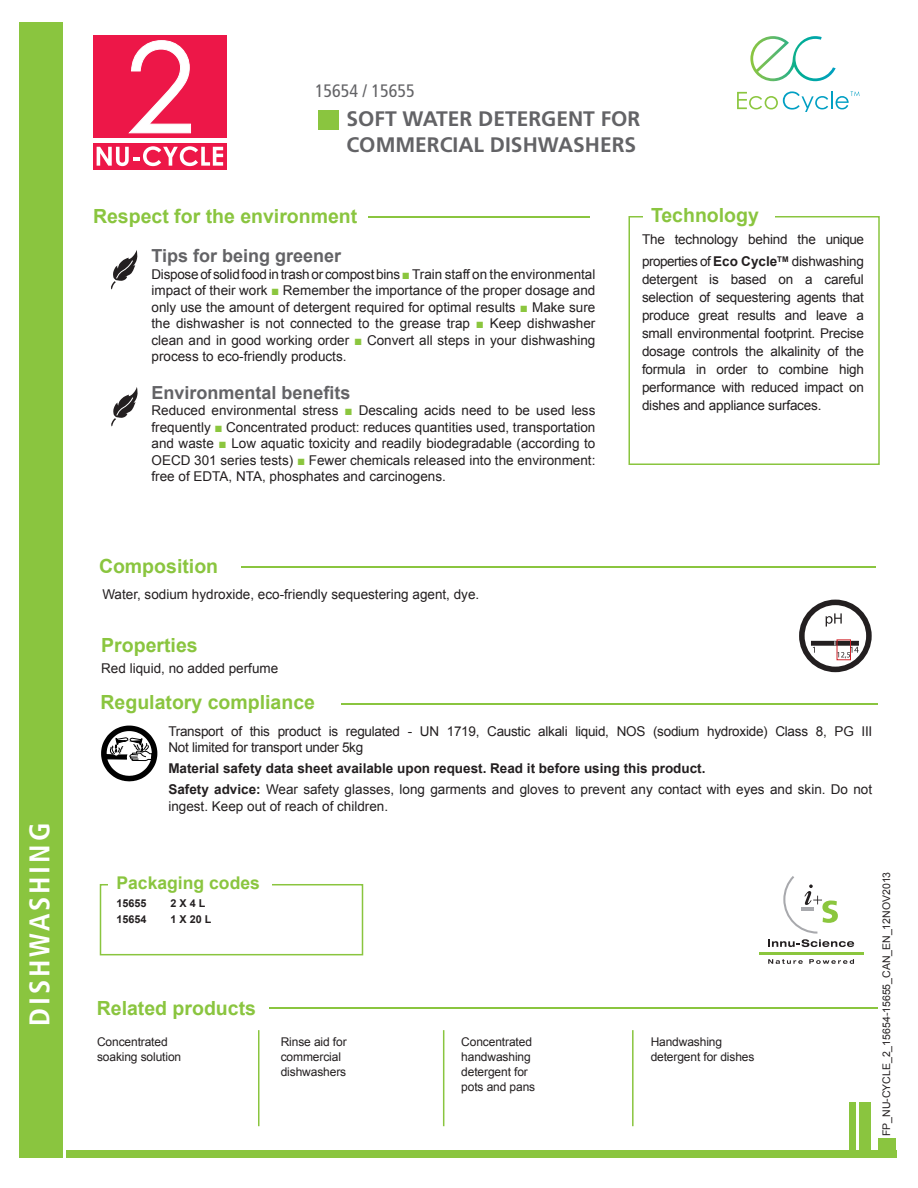
<style>
.page{position:relative;width:918px;height:1188px;background:#fff}
.page>*{position:absolute;margin:0;border:0;box-sizing:border-box;transform-origin:0 0}
.t1{font:700 condensed 28.5px "Frutiger LT Std";letter-spacing:.1em;color:#fff}
.t2{font:700 21px "Frutiger LT Std";color:#636366}
.t3{font:700 19.5px "Arial";color:#8ac53f}
.t4{font:700 18px "Arial";color:#636366}
.t5{font:condensed 18px "Frutiger LT Std";color:#636366}
.t6{font:700 17.55px "Arial";color:#8ac53f}
.t7{font:13.5px/16.5px "Arial";letter-spacing:-.015em;color:#231f20;text-align:justify}
.t8{font:700 13.5px/21px "Arial";color:#231f20}
.t9{font:12px/15px "Arial";letter-spacing:-.01em;color:#231f20}
.t10{font:700 10.8px "Arial";color:#231f20}
.t11{font:10.5px "Arial";color:#231f20}
.s1{font-weight:700;color:#8bc63e}
.s2{font-weight:700}
.s3{font-weight:400}
</style>
<div class="page">
<div style="left:66px;top:1151px;width:830px;height:7px;background:#8ac53f"></div>
<div style="left:878px;top:1139px;width:18px;height:14px;background:#8ac53f"></div>
<div style="left:859px;top:1102px;width:12px;height:52px;background:#8ac53f"></div>
<div style="left:849px;top:1103px;width:6px;height:50px;background:#8ac53f"></div>
<div style="left:20px;top:22px;width:43px;height:1136px;background:#8ac53f"></div>
<svg style="left:111px;top:250px;width:27px;height:40px"></svg>
<div style="left:100px;top:884px;width:263px;height:71px;border:2px solid #8ac53f"></div>
<div style="left:108px;top:867px;width:164px;height:29px;background:#fff"></div>
<hr style="left:368px;top:216px;width:221px;height:2px;background:#8ac53f">
<svg style="left:112px;top:387px;width:26px;height:39px"></svg>
<div style="left:628px;top:216px;width:252px;height:249px;border:2px solid #8ac53f"></div>
<div style="left:644px;top:202px;width:131px;height:32px;background:#fff"></div>
<hr style="left:241px;top:567px;width:635px;height:1px;background:#8ac53f">
<svg style="left:802px;top:602px;width:67px;height:67px"></svg>
<div style="left:799px;top:600px;width:73px;height:72px;border:6px solid #231f20;border-radius:50%"></div>
<div style="left:811px;top:641px;width:48px;height:4px;border:1px solid #231f20"></div>
<svg style="left:826px;top:613px;width:16px;height:14px"></svg>
<div style="left:837px;top:640px;width:14px;height:20px;border:1px solid #d1232a"></div>
<svg style="left:813px;top:647px;width:2px;height:6px"></svg>
<svg style="left:834px;top:641px;width:25px;height:17px"></svg>
<hr style="left:258px;top:1030px;width:2px;height:96px;background:#8ac53f">
<hr style="left:443px;top:1030px;width:1px;height:96px;background:#8ac53f">
<hr style="left:632px;top:1030px;width:2px;height:96px;background:#8ac53f">
<svg style="left:101px;top:725px;width:57px;height:57px"></svg>
<hr style="left:269px;top:1007px;width:609px;height:2px;background:#8ac53f">
<hr style="left:341px;top:704px;width:537px;height:1px;background:#8ac53f">
<div style="left:318px;top:110px;width:20px;height:19px;background:#8ac53f"></div>
<svg style="left:737px;top:91px;width:123px;height:20px"></svg>
<svg style="left:750px;top:36px;width:86px;height:46px"></svg>
<div style="left:93px;top:36px;width:134px;height:102px;background:#ed1748"></div>
<div style="left:93px;top:143px;width:134px;height:26px;background:#ed1748"></div>
<svg style="left:128px;top:40px;width:63px;height:94px"></svg>
<svg style="left:97px;top:146px;width:126px;height:20px"></svg>
<hr style="left:760px;top:952px;width:104px;height:3px;background:#8bc63e">
<svg style="left:768px;top:876px;width:86px;height:71px"></svg>
<svg style="left:768px;top:959px;width:35px;height:5px"></svg>
<svg style="left:809px;top:959px;width:45px;height:5px"></svg>
<h1 class="t1" style="left:23px;top:1026px;width:205px;rotate:-90deg">DISHWASHING</h1>
<h3 class="t5" style="left:315px;top:80px;width:101px">15654 / 15655</h3>
<h2 class="t2" style="left:346px;top:107px;width:26px">SOFT</h2>
<h2 class="t2" style="left:403px;top:107px;width:15px">WATER</h2>
<h2 class="t2" style="left:478px;top:107px;width:14px">DETERGENT</h2>
<h2 class="t2" style="left:601px;top:107px;width:14px">FOR</h2>
<h2 class="t2" style="left:346px;top:132px;width:15px">COMMERCIAL</h2>
<h2 class="t2" style="left:490px;top:132px;width:50px">DISHWA</h2>
<h2 class="t2" style="left:573px;top:132px;width:26px">SHER</h2>
<h2 class="t2" style="left:625px;top:132px;width:13px">S</h2>
<h3 class="t3" style="left:93px;top:203px;width:266px">Respect for the environment</h3>
<h3 class="t4" style="left:152px;top:244px;width:191px">Tips for being greener</h3>
<p class="t7" style="left:152px;top:266px;width:446px">Dispose of solid food in trash or compost bins <span class="s1">■</span> Train staff on the environmental impact of their work <span class="s1">■</span> Remember the importance of the proper dosage and only use the amount of detergent required for optimal results <span class="s1">■</span> Make sure the dishwasher is not connected to the grease trap <span class="s1">■</span> Keep dishwasher clean and in good working order <span class="s1">■</span> Convert all steps in your dishwashing process to eco-friendly products.</p>
<h3 class="t4" style="left:152px;top:380px;width:201px">Environmental benefits</h3>
<p class="t7" style="left:152px;top:402px;width:445px">Reduced environmental stress <span class="s1">■</span> Descaling acids need to be used less frequently <span class="s1">■</span> Concentrated product: reduces quantities used, transportation and waste <span class="s1">■</span> Low aquatic toxicity and readily biodegradable (according to OECD 301 series tests) <span class="s1">■</span> Fewer chemicals released into the environment: free of EDTA, NTA, phosphates and carcinogens.</p>
<h3 class="t3" style="left:651px;top:202px;width:109px">Technology</h3>
<p class="t7" style="left:642px;top:228px;width:223px;line-height:22.2px">The technology behind the unique properties of <span class="s2">Eco Cycle</span><sup>TM</sup> dishwashing</p>
<p class="t7" style="left:642px;top:270px;width:223px;line-height:18px">detergent is based on a careful selection of sequestering agents that produce great results and leave a small environmental footprint. Precise dosage controls the alkalinity of the formula in order to combine high performance with reduced impact on dishes and appliance surfaces.</p>
<h3 class="t3" style="left:99px;top:553px;width:121px">Composition</h3>
<p class="t7" style="left:102px;top:587px;width:378px">Water, sodium hydroxide, eco-friendly sequestering agent, dye.</p>
<h3 class="t3" style="left:101px;top:632px;width:98px">Properties</h3>
<p class="t7" style="left:101px;top:660px;width:179px">Red liquid, no added perfume</p>
<h3 class="t3" style="left:100px;top:689px;width:216px">Regulatory compliance</h3>
<p class="t7" style="left:168px;top:723px;width:705px">Transport of this product is regulated - UN 1719, Caustic alkali liquid, NOS (sodium hydroxide) Class 8, PG III<br>Not limited for transport under 5kg</p>
<p class="t8" style="left:168px;top:758px;width:705px">Material safety data sheet available upon request. Read it before using this product.<br>Safety advice: <span class="s3">Wear safety glasses, long garments and gloves to prevent any contact with eyes and skin. Do not</span></p>
<p class="t7" style="left:168px;top:798px;width:221px">ingest. Keep out of reach of children.</p>
<p class="t6" style="left:117px;top:871px;width:145px">Packaging codes</p>
<p class="t10" style="left:117px;top:896px;width:32px">15655</p>
<p class="t10" style="left:171px;top:896px;width:36px">2 X 4 L</p>
<p class="t10" style="left:117px;top:912px;width:32px">15654</p>
<p class="t10" style="left:171px;top:912px;width:42px">1 X 20 L</p>
<h3 class="t3" style="left:97px;top:995px;width:161px">Related products</h3>
<p class="t9" style="left:97px;top:1035px;width:86px">Concentrated soaking solution</p>
<p class="t9" style="left:281px;top:1034px;width:67px">Rinse aid for commercial dishwashers</p>
<p class="t9" style="left:461px;top:1034px;width:75px">Concentrated handwashing detergent for pots and pans</p>
<p class="t9" style="left:651px;top:1034px;width:105px">Handwashing detergent for dishes</p>
<p class="t11" style="left:880px;top:1136px;width:266px;rotate:-90deg">FP_NU-CYCLE_2_15654-15655_CAN_EN_12NOV2013</p>
</div>
